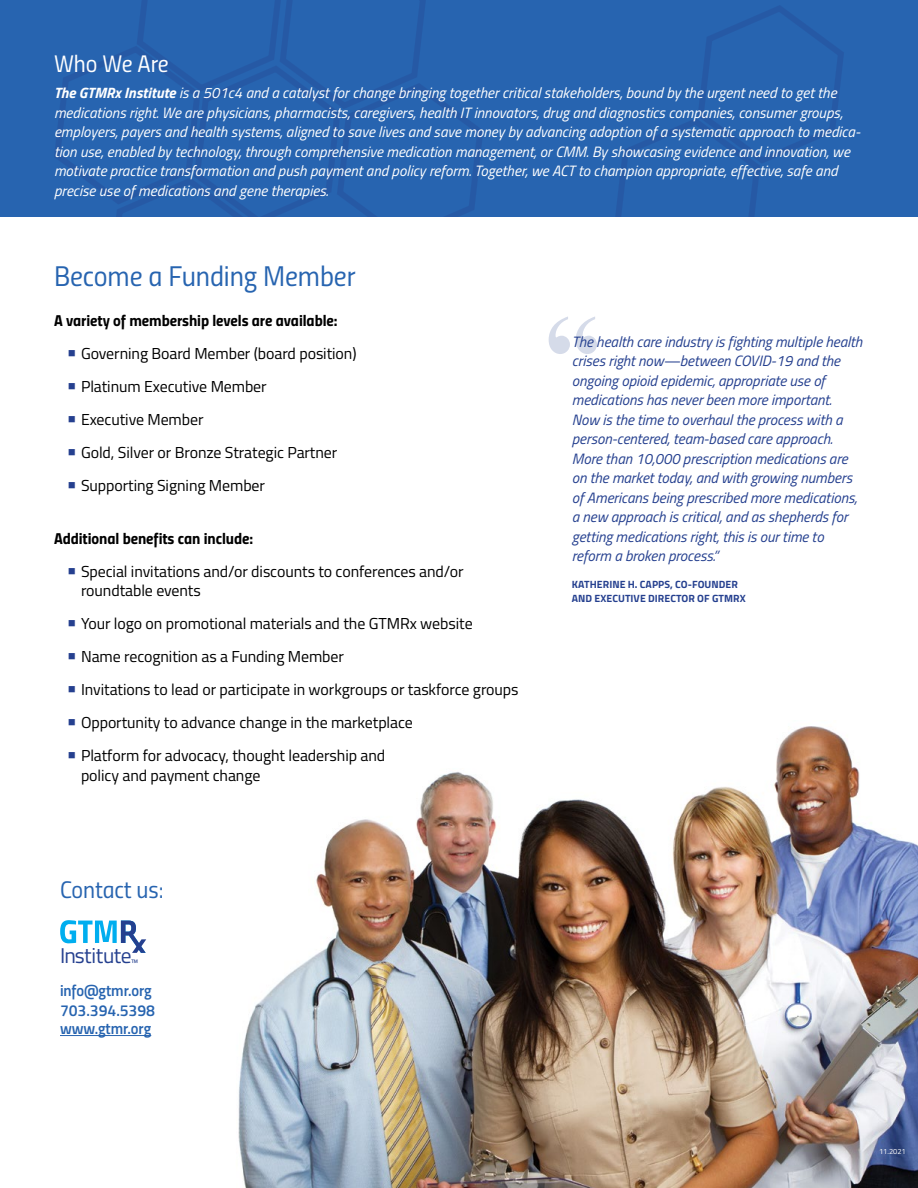
<style>
.page{position:relative;width:918px;height:1188px;background:#fff}
.page>*{position:absolute;margin:0;border:0;box-sizing:border-box;transform-origin:0 0}
.How_we_practice{font:28.5px "Titillium Regular Upright";letter-spacing:-.005em;color:#2764b0}
.How_we_practice-2{font:24px "Titillium Regular Upright";letter-spacing:-.005em;color:#2764b0}
.Headers_-_page_2{font:24px "Titillium Regular Upright";letter-spacing:-.005em;color:#fff}
.t1{font:21.45px "Titillium";letter-spacing:-.03em;color:#25408f}
.t2{font:15.9px/19.5px "Titillium";letter-spacing:-.005em;color:#000}
.t3{font:15.9px "Titillium Bold Upright";letter-spacing:-.005em;color:#000}
.t4{font:15.9px/19.5px "Titillium Semibold Upright";letter-spacing:-.005em;color:#2764b0}
.t5{font:italic 15px/19.5px "Titillium";color:#fff}
.t6{font:italic 15px/19.5px "Titillium";letter-spacing:-.005em;color:#25408f}
.t7{font:700 10.5px/13.5px "Titillium";letter-spacing:.005em;color:#25408f}
.t8{font:7.5px "Titillium";letter-spacing:-.005em;color:#fff}
.s1{font-weight:700}
</style>
<div class="page">
<img style="left:238px;top:726px;width:680px;height:462px">
<div style="left:0;top:0;width:918px;height:220px;background:#2764b0"></div>
<svg style="left:616px;top:6px;width:227px;height:211px"></svg>
<svg style="left:55px;top:0;width:428px;height:217px"></svg>
<div style="left:0;top:217px;width:918px;height:161px;background:#fff"></div>
<svg style="left:549px;top:316px;width:48px;height:38px"></svg>
<hr style="left:60px;top:1035px;width:91px;height:1px;background:#2764b0">
<svg style="left:60px;top:920px;width:86px;height:33px"></svg>
<p class="Headers_-_page_2" style="left:54px;top:46px;width:116px">Who We Are</p>
<p class="t5" style="left:54px;top:83px;width:808px"><span class="s1">The GTMRx Institute</span> is a 501c4 and a catalyst for change bringing together critical stakeholders, bound by the urgent need to get the medications right. We are physicians, pharmacists, caregivers, health IT innovators, drug and diagnostics companies, consumer groups, employers, payers and health systems, aligned to save lives and save money by advancing adoption of a systematic approach to medica&shy;tion use, enabled by technology, through comprehensive medication management, or CMM. By showcasing evidence and innovation, we motivate practice transformation and push payment and policy reform. Together, we ACT to champion appropriate, effective, safe and precise use of medications and gene therapies.</p>
<p class="How_we_practice" style="left:54px;top:255px;width:303px">Become a Funding Member</p>
<p class="t3" style="left:54px;top:308px;width:285px">A variety of membership levels are available:</p>
<p class="t2" style="left:81px;top:343px;width:277px">Governing Board Member (board position)</p>
<p class="t2" style="left:81px;top:376px;width:187px">Platinum Executive Member</p>
<p class="t2" style="left:81px;top:409px;width:124px">Executive Member</p>
<p class="t2" style="left:81px;top:442px;width:258px">Gold, Silver or Bronze Strategic Partner</p>
<p class="t2" style="left:81px;top:475px;width:186px">Supporting Signing Member</p>
<p class="t3" style="left:54px;top:526px;width:201px">Additional benefits can include:</p>
<p class="t2" style="left:81px;top:561px;width:384px">Special invitations and/or discounts to conferences and/or roundtable events</p>
<p class="t2" style="left:81px;top:613px;width:393px">Your logo on promotional materials and the GTMRx website</p>
<p class="t2" style="left:81px;top:646px;width:265px">Name recognition as a Funding Member</p>
<p class="t2" style="left:81px;top:679px;width:439px">Invitations to lead or participate in workgroups or taskforce groups</p>
<p class="t2" style="left:81px;top:712px;width:333px">Opportunity to advance change in the marketplace</p>
<p class="t2" style="left:81px;top:745px;width:306px">Platform for advocacy, thought leadership and policy and payment change</p>
<p class="How_we_practice-2" style="left:60px;top:872px;width:105px">Contact us:</p>
<p class="t1" style="left:60px;top:940px;width:80px">Institute<sub>™</sub></p>
<p class="t4" style="left:60px;top:980px;width:97px">info@gtmr.org<br>703.394.5398</p>
<p class="t4" style="left:60px;top:1018px;width:93px">www.gtmr.org</p>
<p class="t6" style="left:572px;top:331px;width:292px">The health care industry is fighting multiple health crises right now—between COVID-19 and the ongoing opioid epidemic, appropriate use of medications has never been more important.<br>Now is the time to overhaul the process with a person-centered, team-based care approach.<br>More than 10,000 prescription medications are on the market today, and with growing numbers of Americans being prescribed more medications, a new approach is critical, and as shepherds for getting medications right, this is our time to reform a broken process.”</p>
<p class="t7" style="left:572px;top:577px;width:175px">KATHERINE H. CAPPS, CO-FOUNDER<br>AND EXECUTIVE DIRECTOR OF GTMRX</p>
<p class="t8" style="left:879px;top:1146px;width:28px">11.2021</p>
</div>
